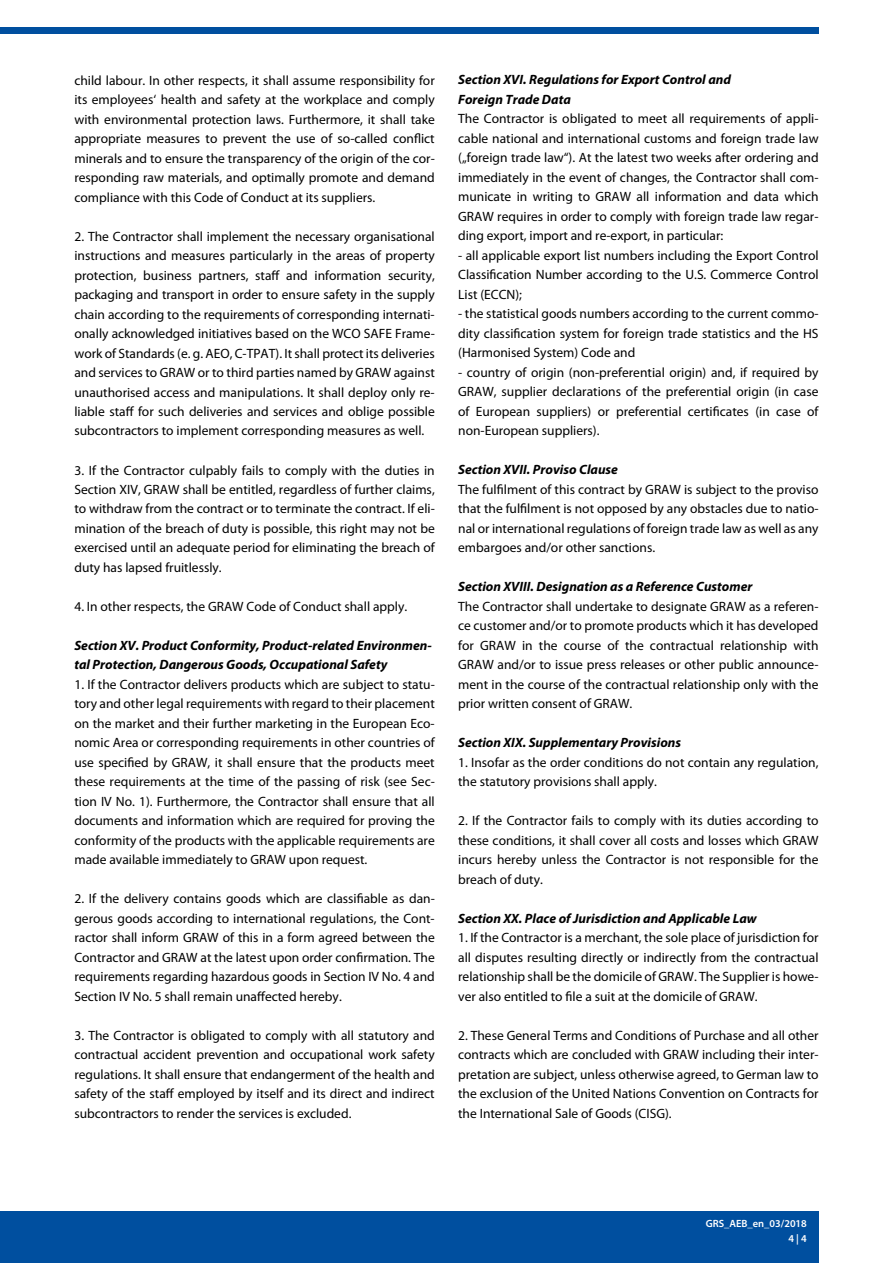
<style>
.page{position:relative;width:893px;height:1263px;background:#fff}
.page>*{position:absolute;margin:0;border:0;box-sizing:border-box;transform-origin:0 0}
.t1{font:13.5px/19.5px "Myriad Pro";color:#000;text-align:justify}
.t2{font:italic 700 13.5px/19.5px "Myriad Pro";color:#000}
.t3{font:600 10.5px/15px "Myriad Pro";color:#fff;text-align:right}
</style>
<div class="page">
<div style="left:0;top:1212px;width:819px;height:51px;background:#004f9f"></div>
<div style="left:0;top:28px;width:819px;height:6px;background:#004f9f"></div>
<p class="t1" style="left:74px;top:70px;width:362px">child labour. In other respects, it shall assume responsibility for its employees‘ health and safety at the workplace and comply with environmental protection laws. Furthermore, it shall take appropriate measures to prevent the use of so-called conflict minerals and to ensure the transparency of the origin of the cor&shy;responding raw materials, and optimally promote and demand compliance with this Code of Conduct at its suppliers.</p>
<p class="t1" style="left:74px;top:226px;width:362px">2. The Contractor shall implement the necessary organisational instructions and measures particularly in the areas of property protection, business partners, staff and information security, packaging and transport in order to ensure safety in the supply chain according to the requirements of corresponding internati&shy;onally acknowledged initiatives based on the WCO SAFE Frame&shy;work of Standards (e. g. AEO, C-TPAT). It shall protect its deliveries and services to GRAW or to third parties named by GRAW against unauthorised access and manipulations. It shall deploy only re&shy;liable staff for such deliveries and services and oblige possible subcontractors to implement corresponding measures as well.</p>
<p class="t1" style="left:74px;top:460px;width:362px">3. If the Contractor culpably fails to comply with the duties in Section XIV, GRAW shall be entitled, regardless of further claims, to withdraw from the contract or to terminate the contract. If eli&shy;mination of the breach of duty is possible, this right may not be exercised until an adequate period for eliminating the breach of duty has lapsed fruitlessly.</p>
<p class="t1" style="left:74px;top:596px;width:334px">4. In other respects, the GRAW Code of Conduct shall apply.</p>
<p class="t2" style="left:74px;top:635px;width:359px">Section XV. Product Conformity, Product-related Environmen&shy;tal Protection, Dangerous Goods, Occupational Safety</p>
<p class="t1" style="left:74px;top:674px;width:362px">1. If the Contractor delivers products which are subject to statu&shy;tory and other legal requirements with regard to their placement on the market and their further marketing in the European Eco&shy;nomic Area or corresponding requirements in other countries of use specified by GRAW, it shall ensure that the products meet these requirements at the time of the passing of risk (see Sec&shy;tion IV No. 1). Furthermore, the Contractor shall ensure that all documents and information which are required for proving the conformity of the products with the applicable requirements are made available immediately to GRAW upon request.</p>
<p class="t1" style="left:74px;top:889px;width:362px">2. If the delivery contains goods which are classifiable as dan&shy;gerous goods according to international regulations, the Cont&shy;ractor shall inform GRAW of this in a form agreed between the Contractor and GRAW at the latest upon order confirmation. The requirements regarding hazardous goods in Section IV No. 4 and Section IV No. 5 shall remain unaffected hereby.</p>
<p class="t1" style="left:74px;top:1025px;width:362px">3. The Contractor is obligated to comply with all statutory and contractual accident prevention and occupational work safety regulations. It shall ensure that endangerment of the health and safety of the staff employed by itself and its direct and indirect subcontractors to render the services is excluded.</p>
<p class="t2" style="left:458px;top:70px;width:274px">Section XVI. Regulations for Export Control and<br>Foreign Trade Data</p>
<p class="t1" style="left:458px;top:109px;width:362px">The Contractor is obligated to meet all requirements of appli&shy;cable national and international customs and foreign trade law („foreign trade law“). At the latest two weeks after ordering and immediately in the event of changes, the Contractor shall com&shy;municate in writing to GRAW all information and data which GRAW requires in order to comply with foreign trade law regar&shy;ding export, import and re-export, in particular:</p>
<p class="t1" style="left:458px;top:245px;width:362px">- all applicable export list numbers including the Export Control Classification Number according to the U.S. Commerce Control List (ECCN);</p>
<p class="t1" style="left:458px;top:304px;width:362px">- the statistical goods numbers according to the current commo&shy;dity classification system for foreign trade statistics and the HS (Harmonised System) Code and</p>
<p class="t1" style="left:458px;top:362px;width:362px">- country of origin (non-preferential origin) and, if required by GRAW, supplier declarations of the preferential origin (in case of European suppliers) or preferential certificates (in case of non-European suppliers).</p>
<p class="t2" style="left:458px;top:459px;width:161px">Section XVII. Proviso Clause</p>
<p class="t1" style="left:458px;top:479px;width:362px">The fulfilment of this contract by GRAW is subject to the proviso that the fulfilment is not opposed by any obstacles due to natio&shy;nal or international regulations of foreign trade law as well as any embargoes and/or other sanctions.</p>
<p class="t2" style="left:458px;top:576px;width:296px">Section XVIII. Designation as a Reference Customer</p>
<p class="t1" style="left:458px;top:596px;width:362px">The Contractor shall undertake to designate GRAW as a referen&shy;ce customer and/or to promote products which it has developed for GRAW in the course of the contractual relationship with GRAW and/or to issue press releases or other public announce&shy;ment in the course of the contractual relationship only with the prior written consent of GRAW.</p>
<p class="t2" style="left:458px;top:732px;width:224px">Section XIX. Supplementary Provisions</p>
<p class="t1" style="left:458px;top:752px;width:362px">1. Insofar as the order conditions do not contain any regulation, the statutory provisions shall apply.</p>
<p class="t1" style="left:458px;top:811px;width:362px">2. If the Contractor fails to comply with its duties according to these conditions, it shall cover all costs and losses which GRAW incurs hereby unless the Contractor is not responsible for the breach of duty.</p>
<p class="t2" style="left:458px;top:908px;width:300px">Section XX. Place of Jurisdiction and Applicable Law</p>
<p class="t1" style="left:458px;top:928px;width:362px">1. If the Contractor is a merchant, the sole place of jurisdiction for all disputes resulting directly or indirectly from the contractual relationship shall be the domicile of GRAW. The Supplier is howe&shy;ver also entitled to file a suit at the domicile of GRAW.</p>
<p class="t1" style="left:458px;top:1025px;width:362px">2. These General Terms and Conditions of Purchase and all other contracts which are concluded with GRAW including their inter&shy;pretation are subject, unless otherwise agreed, to German law to the exclusion of the United Nations Convention on Contracts for the International Sale of Goods (CISG).</p>
<p class="t3" style="left:706px;top:1216px;width:103px">GRS_AEB_en_03/2018<br>4 | 4</p>
</div>
